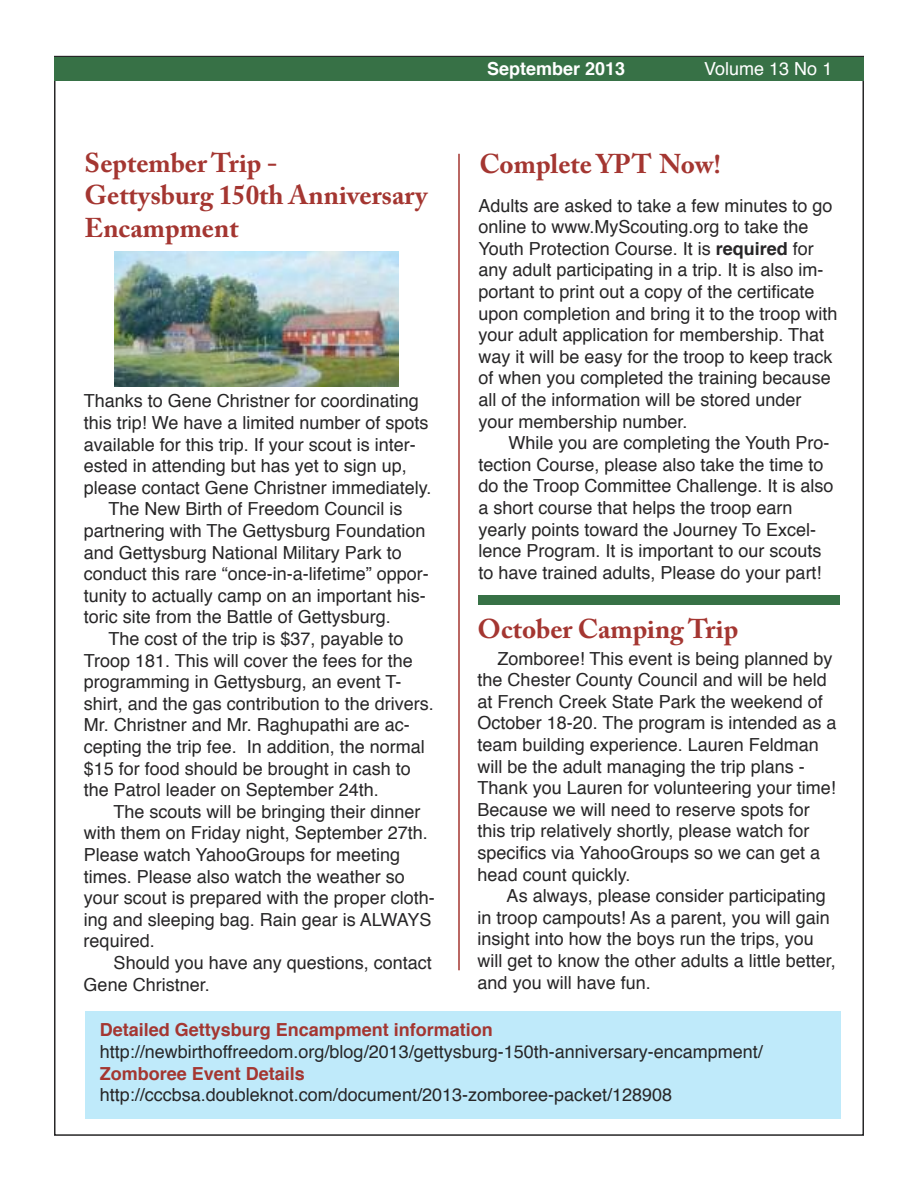
<style>
.page{position:relative;width:918px;height:1188px;background:#fff}
.page>*{position:absolute;margin:0;border:0;box-sizing:border-box;transform-origin:0 0}
.t1{font:700 27px/32.4px "Adobe Caslon Pro";color:#a43631}
.t2{font:18px/21.6px "Helvetica";color:#272627}
.t3{font:700 18px "Helvetica";color:#a43631}
.t4{font:700 18px "Helvetica";color:#fff}
.t5{font:18px "Helvetica";color:#fff}
.s1{font-weight:700}
</style>
<div class="page">
<div style="left:85px;top:1011px;width:755px;height:107px;background:#bfeafa"></div>
<hr style="left:458px;top:154px;width:2px;height:816px;background:#a43631">
<div style="left:54px;top:57px;width:810px;height:24px;background:#377146"></div>
<div style="left:478px;top:596px;width:362px;height:9px;background:#377146"></div>
<img style="left:115px;top:251px;width:283px;height:135px">
<p class="t4" style="left:487px;top:62px;width:140px">September 2013</p>
<p class="t5" style="left:704px;top:62px;width:130px">Volume 13 No 1</p>
<h1 class="t1" style="left:85px;top:149px;width:344px">September Trip -<br>Gettysburg 150th Anniversary<br>Encampment</h1>
<h1 class="t1" style="left:479px;top:151px;width:243px">Complete YPT Now!</h1>
<p class="t2" style="left:478px;top:196px;width:361px">Adults are asked to take a few minutes to go online to www.MyScouting.org to take the Youth Protection Course. It is <span class="s1">required</span> for any adult participating in a trip. It is also im&shy;portant to print out a copy of the certificate upon completion and bring it to the troop with your adult application for membership. That way it will be easy for the troop to keep track of when you completed the training because all of the information will be stored under your membership number.</p>
<p class="t2" style="left:478px;top:433px;width:357px;text-indent:30px">While you are completing the Youth Pro&shy;tection Course, please also take the time to do the Troop Committee Challenge. It is also a short course that helps the troop earn yearly points toward the Journey To Excel&shy;lence Program. It is important to our scouts to have trained adults, Please do your part!</p>
<h1 class="t1" style="left:478px;top:616px;width:262px">October Camping Trip</h1>
<p class="t2" style="left:478px;top:649px;width:360px;text-indent:20px">Zomboree! This event is being planned by the Chester County Council and will be held at French Creek State Park the weekend of October 18-20. The program is intended as a team building experience. Lauren Feldman will be the adult managing the trip plans - Thank you Lauren for volunteering your time!<br>Because we will need to reserve spots for this trip relatively shortly, please watch for specifics via YahooGroups so we can get a head count quickly.</p>
<p class="t2" style="left:478px;top:886px;width:360px;text-indent:29px">As always, please consider participating in troop campouts! As a parent, you will gain insight into how the boys run the trips, you will get to know the other adults a little better, and you will have fun.</p>
<p class="t3" style="left:100px;top:1023px;width:395px">Detailed Gettysburg Encampment information</p>
<p class="t2" style="left:100px;top:1042px;width:665px">http://newbirthoffreedom.org/blog/2013/gettysburg-150th-anniversary-encampment/</p>
<p class="t3" style="left:100px;top:1066px;width:207px">Zomboree Event Details</p>
<p class="t2" style="left:100px;top:1086px;width:574px">http://cccbsa.doubleknot.com/document/2013-zomboree-packet/128908</p>
<p class="t2" style="left:84px;top:392px;width:337px">Thanks to Gene Christner for coordinating</p>
<p class="t2" style="left:84px;top:413px;width:346px">this trip! We have a limited number of spots</p>
<p class="t2" style="left:84px;top:435px;width:334px">available for this trip. If your scout is inter-</p>
<p class="t2" style="left:84px;top:457px;width:325px">ested in attending but has yet to sign up,</p>
<p class="t2" style="left:84px;top:478px;width:349px">please contact Gene Christner immediately.</p>
<p class="t2" style="left:108px;top:500px;width:296px">The New Birth of Freedom Council is</p>
<p class="t2" style="left:84px;top:521px;width:343px">partnering with The Gettysburg Foundation</p>
<p class="t2" style="left:84px;top:543px;width:320px">and Gettysburg National Military Park to</p>
<p class="t2" style="left:84px;top:565px;width:347px">conduct this rare “once-in-a-lifetime” oppor-</p>
<p class="t2" style="left:84px;top:586px;width:344px">tunity to actually camp on an important his-</p>
<p class="t2" style="left:84px;top:608px;width:309px">toric site from the Battle of Gettysburg.</p>
<p class="t2" style="left:108px;top:629px;width:297px">The cost of the trip is $37, payable to</p>
<p class="t2" style="left:84px;top:651px;width:331px">Troop 181. This will cover the fees for the</p>
<p class="t2" style="left:84px;top:673px;width:319px">programming in Gettysburg, an event T-</p>
<p class="t2" style="left:84px;top:694px;width:352px">shirt, and the gas contribution to the drivers.</p>
<p class="t2" style="left:84px;top:716px;width:328px">Mr. Christner and Mr. Raghupathi are ac-</p>
<p class="t2" style="left:84px;top:737px;width:343px">cepting the trip fee. In addition, the normal</p>
<p class="t2" style="left:84px;top:759px;width:329px">$15 for food should be brought in cash to</p>
<p class="t2" style="left:84px;top:781px;width:297px">the Patrol leader on September 24th.</p>
<p class="t2" style="left:113px;top:802px;width:309px">The scouts will be bringing their dinner</p>
<p class="t2" style="left:84px;top:824px;width:346px">with them on Friday night, September 27th.</p>
<p class="t2" style="left:84px;top:845px;width:318px">Please watch YahooGroups for meeting</p>
<p class="t2" style="left:84px;top:867px;width:323px">times. Please also watch the weather so</p>
<p class="t2" style="left:84px;top:889px;width:353px">your scout is prepared with the proper cloth-</p>
<p class="t2" style="left:84px;top:910px;width:349px">ing and sleeping bag. Rain gear is ALWAYS</p>
<p class="t2" style="left:84px;top:932px;width:73px">required.</p>
<p class="t2" style="left:114px;top:953px;width:320px">Should you have any questions, contact</p>
<p class="t2" style="left:84px;top:975px;width:128px">Gene Christner.</p>
</div>
